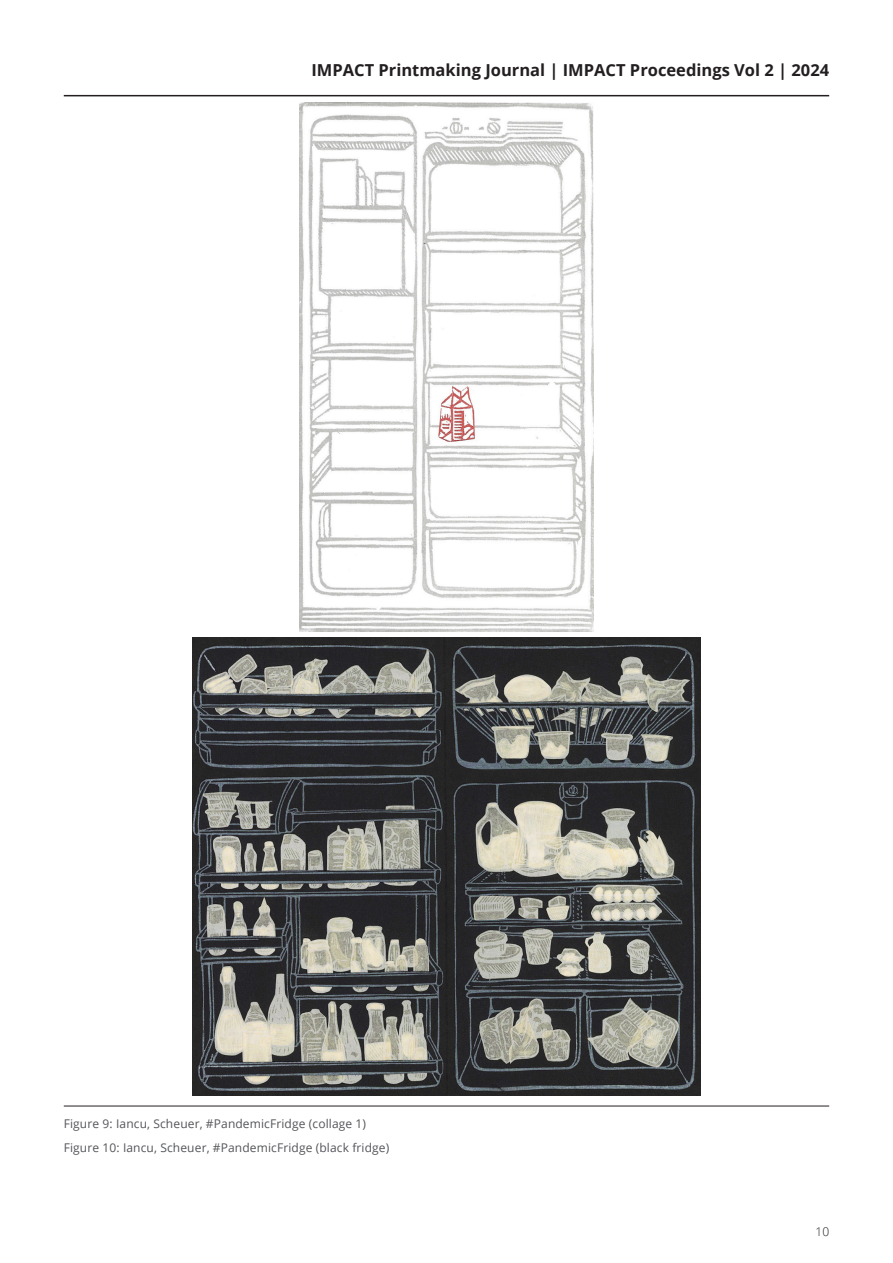
<style>
.page{position:relative;width:893px;height:1263px;background:#fff}
.page>*{position:absolute;margin:0;border:0;box-sizing:border-box;transform-origin:0 0}
.t1{font:700 16.5px "Open Sans";color:#231f20}
.t2{font:12px "Open Sans";letter-spacing:.01em;color:#54555a}
.t3{font:300 12px "Open Sans";color:#231f20}
</style>
<div class="page">
<hr style="left:64px;top:95px;width:765px;height:1px;background:#231f20">
<hr style="left:64px;top:1106px;width:765px;height:1px;background:#231f20">
<img style="left:299px;top:102px;width:294px;height:529px">
<img style="left:192px;top:638px;width:509px;height:458px">
<h1 class="t1" style="left:311px;top:59px;width:519px">IMPACT Printmaking Journal | IMPACT Proceedings Vol 2 | 2024</h1>
<p class="t2" style="left:64px;top:1115px;width:304px">Figure 9: Iancu, Scheuer, #PandemicFridge (collage 1)</p>
<p class="t2" style="left:64px;top:1139px;width:327px">Figure 10: Iancu, Scheuer, #PandemicFridge (black fridge)</p>
<p class="t3" style="left:815px;top:1223px;width:15px">10</p>
</div>
